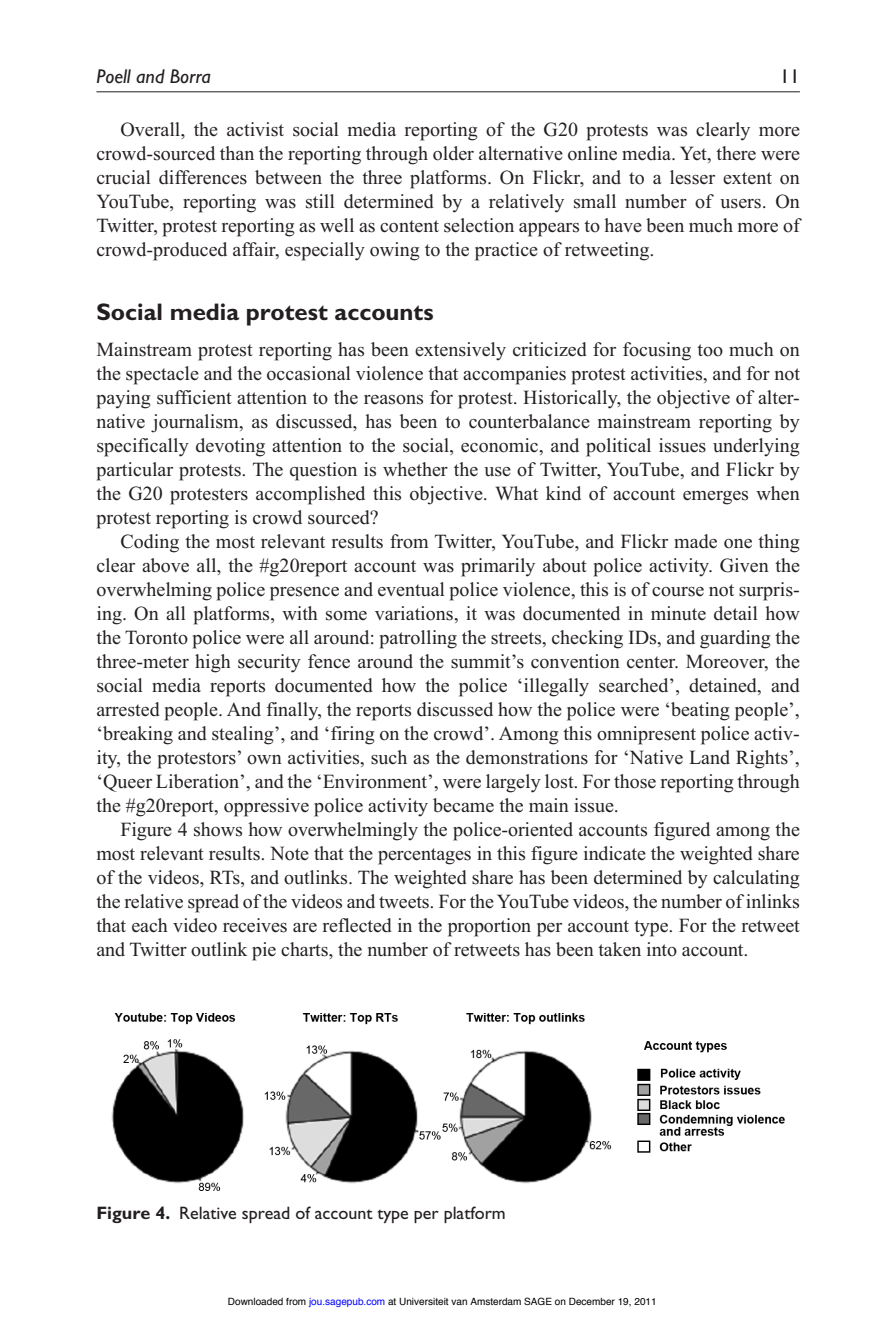
<style>
.page{position:relative;width:885px;height:1327px;background:#fff}
.page>*{position:absolute;margin:0;border:0;box-sizing:border-box;transform-origin:0 0}
.t1{font:700 24px "Gill Sans";color:#231f20}
.t2{font:20px/24px "Times New Roman";color:#231f20;text-align:justify}
.t3{font:italic 20px "Gill Sans";color:#231f20}
.t4{font:20px "Gill Sans";color:#231f20}
.t5{font:18px "Gill Sans";color:#231f20}
.t6{font:10px "Helvetica";color:#000}
.s1{font-weight:700}
.s2{color:#00f}
</style>
<div class="page">
<hr style="left:96px;top:91px;width:703px;height:1px;background:#231f20">
<img style="left:112px;top:1013px;width:672px;height:177px">
<p class="t3" style="left:96px;top:65px;width:116px">Poell and Borra</p>
<p class="t4" style="left:779px;top:65px;width:21px">11</p>
<p class="t2" style="left:96px;top:117px;width:705px;text-indent:24px">Overall, the activist social media reporting of the G20 protests was clearly more crowd-sourced than the reporting through older alternative online media. Yet, there were crucial differences between the three platforms. On Flickr, and to a lesser extent on YouTube, reporting was still determined by a relatively small number of users. On Twitter, protest reporting as well as content selection appears to have been much more of crowd-produced affair, especially owing to the practice of retweeting.</p>
<p class="t1" style="left:96px;top:297px;width:338px">Social media protest accounts</p>
<p class="t2" style="left:96px;top:337px;width:705px">Mainstream protest reporting has been extensively criticized for focusing too much on the spectacle and the occasional violence that accompanies protest activities, and for not paying sufficient attention to the reasons for protest. Historically, the objective of alter&shy;native journalism, as discussed, has been to counterbalance mainstream reporting by specifically devoting attention to the social, economic, and political issues underlying particular protests. The question is whether the use of Twitter, YouTube, and Flickr by the G20 protesters accomplished this objective. What kind of account emerges when protest reporting is crowd sourced?</p>
<p class="t2" style="left:96px;top:529px;width:705px;text-indent:24px">Coding the most relevant results from Twitter, YouTube, and Flickr made one thing clear above all, the #g20report account was primarily about police activity. Given the overwhelming police presence and eventual police violence, this is of course not surpris&shy;ing. On all platforms, with some variations, it was documented in minute detail how the Toronto police were all around: patrolling the streets, checking IDs, and guarding the three-meter high security fence around the summit’s convention center. Moreover, the social media reports documented how the police ‘illegally searched’, detained, and arrested people. And finally, the reports discussed how the police were ‘beating people’, ‘breaking and stealing’, and ‘firing on the crowd’. Among this omnipresent police activ&shy;ity, the protestors’ own activities, such as the demonstrations for ‘Native Land Rights’, ‘Queer Liberation’, and the ‘Environment’, were largely lost. For those reporting through the #g20report, oppressive police activity became the main issue.</p>
<p class="t2" style="left:96px;top:817px;width:705px;text-indent:24px">Figure 4 shows how overwhelmingly the police-oriented accounts figured among the most relevant results. Note that the percentages in this figure indicate the weighted share of the videos, RTs, and outlinks. The weighted share has been determined by calculating the relative spread of the videos and tweets. For the YouTube videos, the number of inlinks that each video receives are reflected in the proportion per account type. For the retweet and Twitter outlink pie charts, the number of retweets has been taken into account.</p>
<p class="t5" style="left:96px;top:1203px;width:411px"><span class="s1">Figure 4.</span> Relative spread of account type per platform</p>
<p class="t6" style="left:228px;top:1297px;width:430px">Downloaded from <span class="s2">jou.sagepub.com</span> at Universiteit van Amsterdam SAGE on December 19, 2011</p>
</div>
